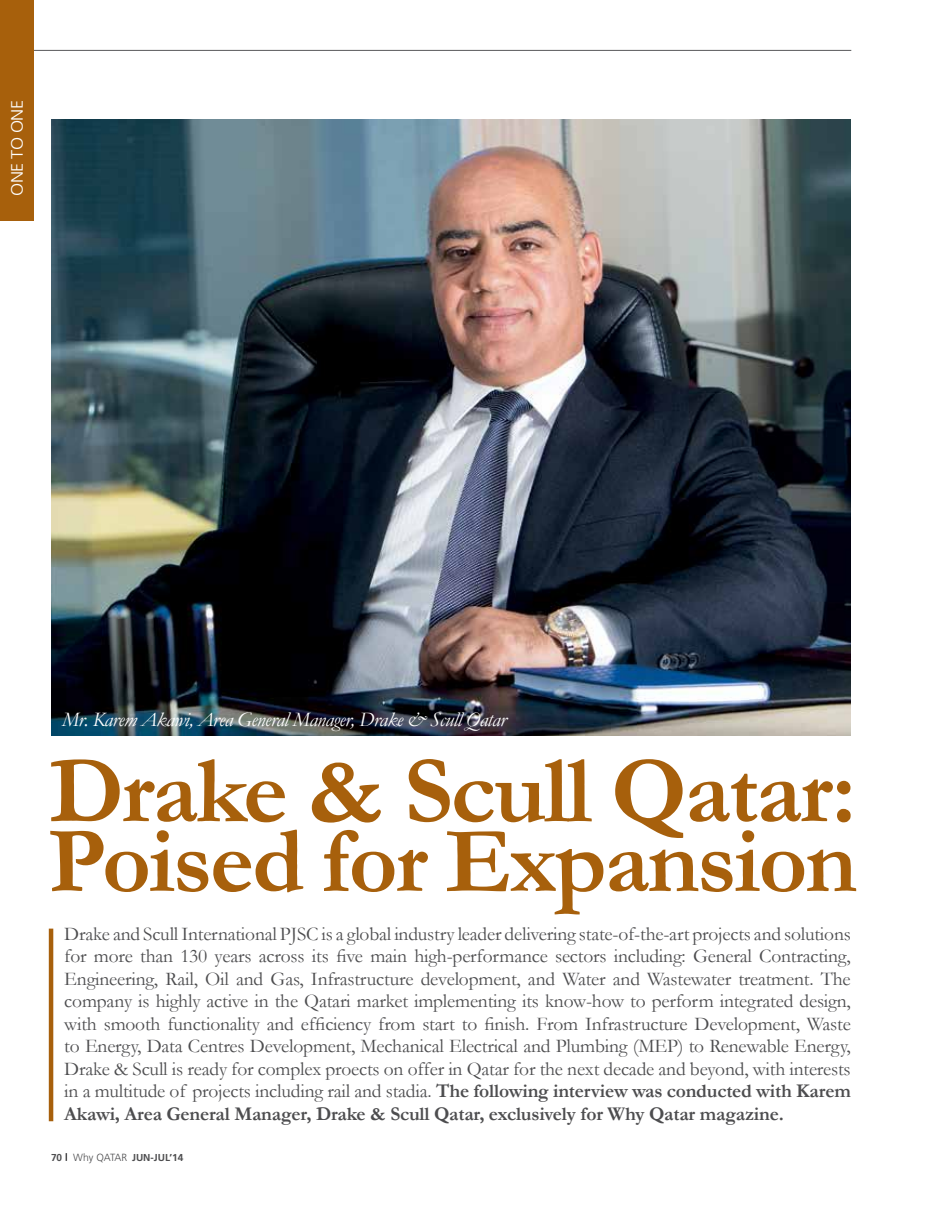
<style>
.page{position:relative;width:936px;height:1212px;background:#fff}
.page>*{position:absolute;margin:0;border:0;box-sizing:border-box;transform-origin:0 0}
.t1{font:700 96.15px "Garamond";letter-spacing:-.025em;color:#a7600c}
.t2{font:700 94.35px "Garamond";letter-spacing:-.025em;color:#a7600c}
.t3{font:italic 20.7px "Garamond";letter-spacing:-.025em;color:#fff}
.t4{font:19.5px/22.5px "Garamond";letter-spacing:-.01em;color:#4d4d4f;text-align:justify}
.t5{font:300 16.5px "Frutiger CE";letter-spacing:-.03em;color:#fff;scale:1.1 1}
.t6{font:700 10.05px "Frutiger LT";color:#4d4d4f}
.s1{font-weight:700}
.s2{font-weight:300;font-size:10.35px}
</style>
<div class="page">
<hr style="left:30px;top:50px;width:821px;height:1px;background:#58595b">
<div style="left:0;top:0;width:34px;height:221px;background:#a7600c"></div>
<hr style="left:49px;top:928px;width:4px;height:193px;background:#a7600c">
<img style="left:51px;top:119px;width:799px;height:617px">
<p class="t5" style="left:8px;top:196px;width:89px;rotate:-90deg">ONE TO ONE</p>
<p class="t3" style="left:62px;top:707px;width:446px">Mr. Karem Akawi, Area General Manager, Drake &amp; Scull Qatar</p>
<h1 class="t1" style="left:49px;top:734px;width:809px">Drake &amp; Scull Qatar:</h1>
<h2 class="t2" style="left:48px;top:805px;width:810px">Poised for Expansion</h2>
<p class="t4" style="left:64px;top:922px;width:788px">Drake and Scull International PJSC is a global industry leader delivering state-of-the-art projects and solutions for more than 130 years across its five main high-performance sectors including: General Contracting, Engineering, Rail, Oil and Gas, Infrastructure development, and Water and Wastewater treatment. The company is highly active in the Qatari market implementing its know-how to perform integrated design, with smooth functionality and efficiency from start to finish. From Infrastructure Development, Waste to Energy, Data Centres Development, Mechanical Electrical and Plumbing (MEP) to Renewable Energy, Drake &amp; Scull is ready for complex proects on offer in Qatar for the next decade and beyond, with interests in a multitude of projects including rail and stadia. <span class="s1">The following interview was conducted with Karem Akawi, Area General Manager, Drake &amp; Scull Qatar, exclusively for Why Qatar magazine.</span></p>
<p class="t6" style="left:51px;top:1151px;width:13px">70</p>
<p class="t6" style="left:73px;top:1151px;width:112px"><span class="s2">WHY QATAR</span> JUN-JUL’14</p>
</div>
